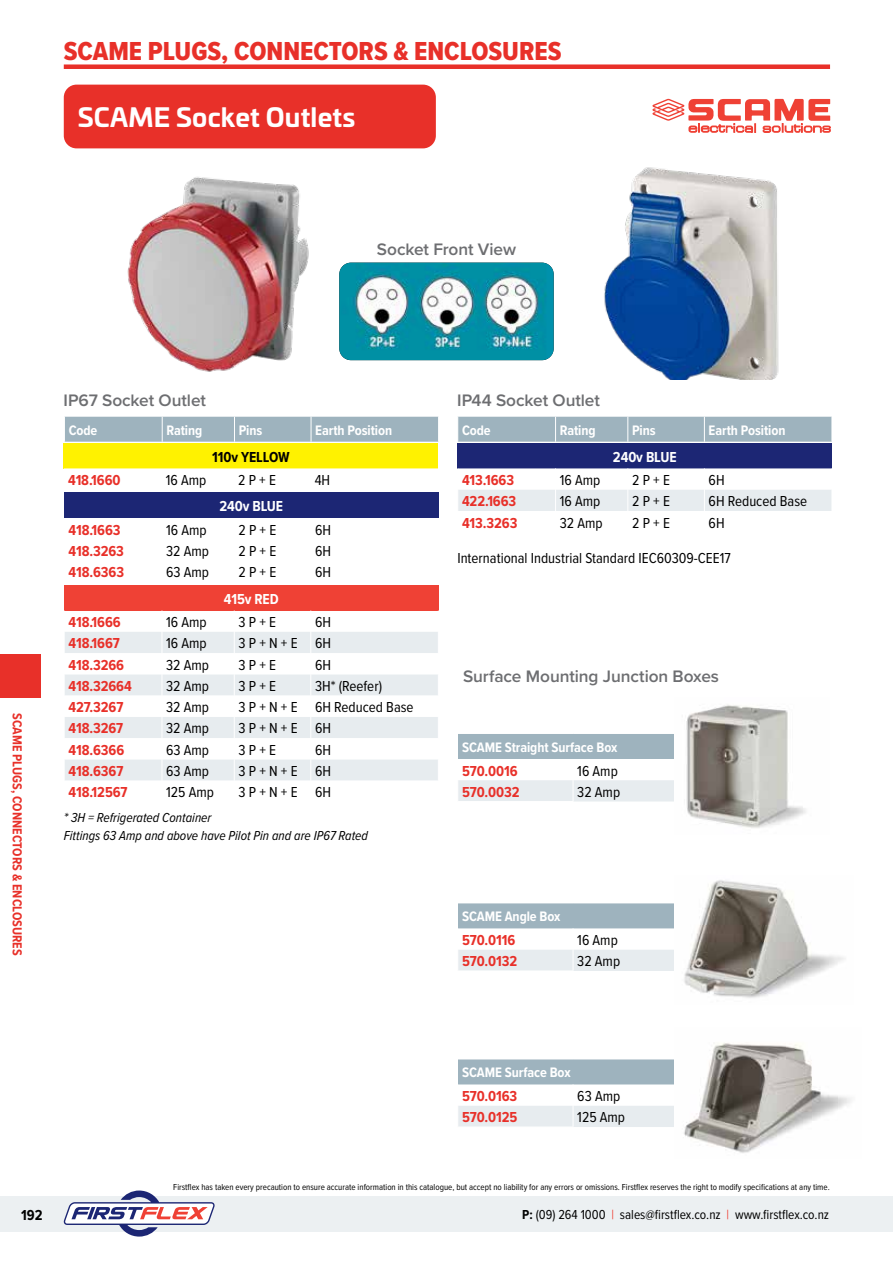
<style>
.page{position:relative;width:893px;height:1263px;background:#fff}
.page>*{position:absolute;margin:0;border:0;box-sizing:border-box;transform-origin:0 0}
.t1{font:27px "Proxima Nova Cond Extrabld";color:#e83029}
.t2{font:700 25.5px "Univia Pro";letter-spacing:.01em;color:#fff}
.t3{font:600 17.25px "Proxima Nova";letter-spacing:-.005em;color:#6d6e71}
.t4{font:15px "Proxima Nova Cond";color:#000}
.t5{font:700 15px "Proxima Nova Cond";letter-spacing:-.005em;color:#e83029}
.t6{font:700 15px "Proxima Nova Cond";letter-spacing:-.005em;color:#fff}
.t7{font:700 15px "Proxima Nova Cond";letter-spacing:-.005em;color:#000}
.t8{font:700 14.25px "Proxima Nova Cond";letter-spacing:-.005em;color:#fff}
.t9{font:italic 13.5px/18px "Proxima Nova Cond";color:#000}
.t10{font:13.5px "Proxima Nova Cond";color:#000}
.t11{font:700 13.5px "Proxima Nova Cond";color:#e83029}
.t12{font:9px "Proxima Nova Cond";color:#000}
.s1{font-weight:700}
.s2{color:#ef4135}
</style>
<div class="page">
<div style="left:64px;top:64px;width:766px;height:5px;background:#e83029"></div>
<div style="left:0;top:1196px;width:893px;height:36px;background:#ecf0f2"></div>
<div style="left:0;top:654px;width:40px;height:43px;background:#e83029"></div>
<svg style="left:64px;top:1190px;width:151px;height:46px"></svg>
<div style="left:64px;top:85px;width:372px;height:63px;background:#e83029;border-radius:13px"></div>
<svg style="left:652px;top:99px;width:179px;height:34px"></svg>
<div style="left:64px;top:443px;width:374px;height:25px;background:#fff200"></div>
<svg style="left:64px;top:468px;width:374px;height:1px"></svg>
<div style="left:64px;top:493px;width:374px;height:25px;background:#1c2674"></div>
<div style="left:458px;top:443px;width:374px;height:25px;background:#1c2674"></div>
<svg style="left:457px;top:468px;width:375px;height:43px"></svg>
<div style="left:64px;top:585px;width:374px;height:25px;background:#ef4135"></div>
<div style="left:65px;top:632px;width:373px;height:21px;background:#e7ecef"></div>
<svg style="left:65px;top:674px;width:373px;height:107px;fill:#e7ecef"></svg>
<svg style="left:162px;top:610px;width:1px;height:171px"></svg>
<svg style="left:234px;top:610px;width:1px;height:171px"></svg>
<svg style="left:310px;top:610px;width:1px;height:171px"></svg>
<img style="left:339px;top:263px;width:215px;height:97px">
<div style="left:64px;top:417px;width:375px;height:25px;background:#9eb3be"></div>
<div style="left:458px;top:417px;width:374px;height:25px;background:#9eb3be"></div>
<img style="left:127px;top:177px;width:182px;height:195px">
<img style="left:604px;top:167px;width:175px;height:213px">
<div style="left:458px;top:733px;width:362px;height:26px;background:#9eb3be"></div>
<hr style="left:458px;top:733px;width:115px;height:1px;background:#fff">
<hr style="left:573px;top:733px;width:247px;height:1px;background:#fff">
<div style="left:458px;top:780px;width:216px;height:21px;background:#e7ecef"></div>
<div style="left:458px;top:903px;width:362px;height:25px;background:#9eb3be"></div>
<svg style="left:458px;top:928px;width:216px;height:43px"></svg>
<hr style="left:457px;top:970px;width:116px;height:1px;background:#fff">
<div style="left:458px;top:1059px;width:362px;height:25px;background:#9eb3be"></div>
<svg style="left:458px;top:1084px;width:216px;height:43px"></svg>
<img style="left:675px;top:704px;width:145px;height:124px">
<img style="left:675px;top:880px;width:170px;height:118px">
<img style="left:675px;top:1043px;width:176px;height:110px">
<h1 class="t1" style="left:64px;top:31px;width:499px">SCAME PLUGS, CONNECTORS &amp; ENCLOSURES</h1>
<h2 class="t2" style="left:78px;top:97px;width:279px">SCAME Socket Outlets</h2>
<p class="t3" style="left:377px;top:236px;width:141px">Socket Front View</p>
<p class="t3" style="left:64px;top:387px;width:144px">IP67 Socket Outlet</p>
<p class="t3" style="left:457px;top:387px;width:144px">IP44 Socket Outlet</p>
<p class="t8" style="left:69px;top:419px;width:30px">Code</p>
<p class="t8" style="left:166px;top:419px;width:37px">Rating</p>
<p class="t8" style="left:239px;top:419px;width:25px">Pins</p>
<p class="t8" style="left:315px;top:419px;width:78px">Earth Position</p>
<p class="t8" style="left:462px;top:419px;width:30px">Code</p>
<p class="t8" style="left:560px;top:419px;width:37px">Rating</p>
<p class="t8" style="left:632px;top:419px;width:25px">Pins</p>
<p class="t8" style="left:709px;top:419px;width:78px">Earth Position</p>
<p class="t11" style="left:27px;top:713px;width:244px;rotate:90deg">SCAME PLUGS, CONNECTORS &amp; ENCLOSURES</p>
<p class="t7" style="left:212px;top:446px;width:79px">110v YELLOW</p>
<p class="t5" style="left:68px;top:469px;width:54px">418.1660</p>
<p class="t4" style="left:166px;top:469px;width:42px">16 Amp</p>
<p class="t4" style="left:238px;top:469px;width:39px">2 P + E</p>
<p class="t4" style="left:315px;top:469px;width:17px">4H</p>
<p class="t6" style="left:219px;top:495px;width:65px">240v BLUE</p>
<p class="t5" style="left:68px;top:519px;width:54px">418.1663</p>
<p class="t4" style="left:166px;top:519px;width:42px">16 Amp</p>
<p class="t4" style="left:238px;top:519px;width:39px">2 P + E</p>
<p class="t4" style="left:315px;top:519px;width:17px">6H</p>
<p class="t5" style="left:68px;top:540px;width:57px">418.3263</p>
<p class="t4" style="left:166px;top:540px;width:44px">32 Amp</p>
<p class="t4" style="left:238px;top:540px;width:39px">2 P + E</p>
<p class="t4" style="left:315px;top:540px;width:17px">6H</p>
<p class="t5" style="left:68px;top:561px;width:57px">418.6363</p>
<p class="t4" style="left:166px;top:561px;width:44px">63 Amp</p>
<p class="t4" style="left:238px;top:561px;width:39px">2 P + E</p>
<p class="t4" style="left:315px;top:561px;width:17px">6H</p>
<p class="t6" style="left:224px;top:588px;width:56px">415v RED</p>
<p class="t5" style="left:68px;top:611px;width:54px">418.1666</p>
<p class="t4" style="left:166px;top:611px;width:42px">16 Amp</p>
<p class="t4" style="left:238px;top:611px;width:39px">3 P + E</p>
<p class="t4" style="left:315px;top:611px;width:17px">6H</p>
<p class="t5" style="left:68px;top:632px;width:53px">418.1667</p>
<p class="t4" style="left:166px;top:632px;width:42px">16 Amp</p>
<p class="t4" style="left:238px;top:632px;width:94px">3 P + N + E 6H</p>
<p class="t5" style="left:68px;top:653px;width:57px">418.3266</p>
<p class="t4" style="left:166px;top:653px;width:44px">32 Amp</p>
<p class="t4" style="left:238px;top:653px;width:39px">3 P + E</p>
<p class="t4" style="left:315px;top:653px;width:17px">6H</p>
<p class="t5" style="left:68px;top:675px;width:65px">418.32664</p>
<p class="t4" style="left:166px;top:675px;width:44px">32 Amp</p>
<p class="t4" style="left:238px;top:675px;width:39px">3 P + E</p>
<p class="t4" style="left:315px;top:675px;width:69px">3H* (Reefer)</p>
<p class="t5" style="left:68px;top:696px;width:56px">427.3267</p>
<p class="t4" style="left:166px;top:696px;width:44px">32 Amp</p>
<p class="t4" style="left:238px;top:696px;width:177px">3 P + N + E 6H Reduced Base</p>
<p class="t5" style="left:68px;top:717px;width:56px">418.3267</p>
<p class="t4" style="left:166px;top:717px;width:44px">32 Amp</p>
<p class="t4" style="left:238px;top:717px;width:94px">3 P + N + E 6H</p>
<p class="t5" style="left:68px;top:739px;width:57px">418.6366</p>
<p class="t4" style="left:166px;top:739px;width:44px">63 Amp</p>
<p class="t4" style="left:238px;top:739px;width:39px">3 P + E</p>
<p class="t4" style="left:315px;top:739px;width:17px">6H</p>
<p class="t5" style="left:68px;top:760px;width:56px">418.6367</p>
<p class="t4" style="left:166px;top:760px;width:44px">63 Amp</p>
<p class="t4" style="left:238px;top:760px;width:94px">3 P + N + E 6H</p>
<p class="t5" style="left:68px;top:781px;width:61px">418.12567</p>
<p class="t4" style="left:166px;top:781px;width:49px">125 Amp</p>
<p class="t4" style="left:238px;top:781px;width:94px">3 P + N + E 6H</p>
<p class="t9" style="left:64px;top:808px;width:306px">* 3H = Refrigerated Container<br>Fittings 63 Amp and above have Pilot Pin and are IP67 Rated</p>
<p class="t6" style="left:613px;top:446px;width:65px">240v BLUE</p>
<p class="t5" style="left:462px;top:469px;width:54px">413.1663</p>
<p class="t4" style="left:560px;top:469px;width:42px">16 Amp</p>
<p class="t4" style="left:632px;top:469px;width:39px">2 P + E</p>
<p class="t4" style="left:709px;top:469px;width:17px">6H</p>
<p class="t5" style="left:462px;top:490px;width:56px">422.1663</p>
<p class="t4" style="left:560px;top:490px;width:42px">16 Amp</p>
<p class="t4" style="left:632px;top:490px;width:39px">2 P + E</p>
<p class="t4" style="left:709px;top:490px;width:100px">6H Reduced Base</p>
<p class="t5" style="left:462px;top:511px;width:57px">413.3263</p>
<p class="t4" style="left:560px;top:511px;width:44px">32 Amp</p>
<p class="t4" style="left:632px;top:511px;width:39px">2 P + E</p>
<p class="t4" style="left:709px;top:511px;width:17px">6H</p>
<p class="t4" style="left:457px;top:547px;width:275px">International Industrial Standard IEC60309-CEE17</p>
<p class="t3" style="left:463px;top:664px;width:257px">Surface Mounting Junction Boxes</p>
<p class="t8" style="left:462px;top:737px;width:157px">SCAME Straight Surface Box</p>
<p class="t5" style="left:462px;top:759px;width:57px">570.0016</p>
<p class="t4" style="left:577px;top:759px;width:42px">16 Amp</p>
<p class="t5" style="left:462px;top:781px;width:59px">570.0032</p>
<p class="t4" style="left:577px;top:781px;width:44px">32 Amp</p>
<p class="t8" style="left:462px;top:906px;width:100px">SCAME Angle Box</p>
<p class="t5" style="left:462px;top:929px;width:55px">570.0116</p>
<p class="t4" style="left:577px;top:929px;width:42px">16 Amp</p>
<p class="t5" style="left:462px;top:950px;width:57px">570.0132</p>
<p class="t4" style="left:577px;top:950px;width:44px">32 Amp</p>
<p class="t8" style="left:462px;top:1062px;width:110px">SCAME Surface Box</p>
<p class="t5" style="left:462px;top:1085px;width:57px">570.0163</p>
<p class="t4" style="left:577px;top:1085px;width:44px">63 Amp</p>
<p class="t5" style="left:462px;top:1106px;width:57px">570.0125</p>
<p class="t4" style="left:577px;top:1106px;width:49px">125 Amp</p>
<p class="t12" style="left:173px;top:1180px;width:658px">Firstflex has taken every precaution to ensure accurate information in this catalogue, but accept no liability for any errors or omissions. Firstflex reserves the right to modify specifications at any time.</p>
<p class="t7" style="left:21px;top:1204px;width:23px">192</p>
<p class="t10" style="left:522px;top:1205px;width:308px"><span class="s1">P:</span> (09) 264 1000 <span class="s2">|</span> sales@firstflex.co.nz <span class="s2">|</span> www.firstflex.co.nz</p>
</div>
